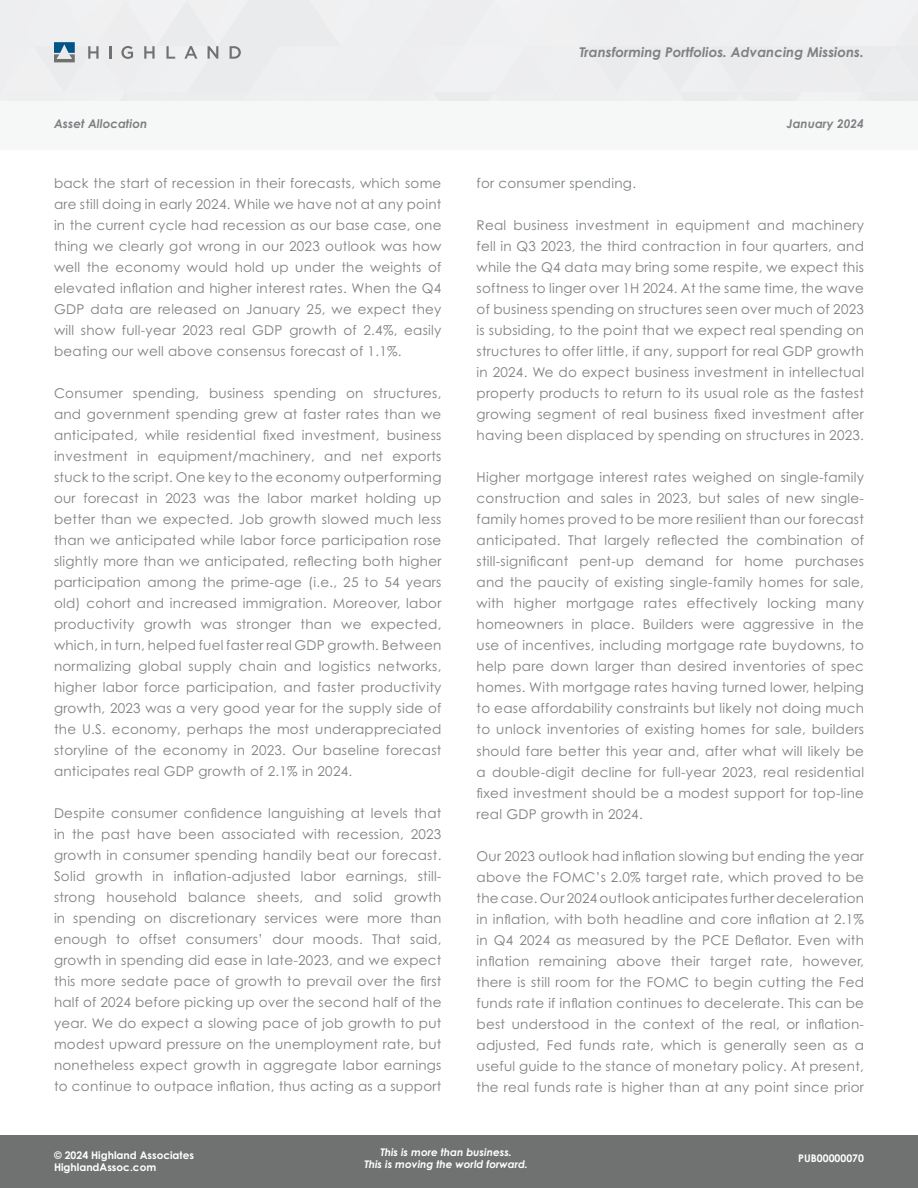
<style>
.page{position:relative;width:918px;height:1188px;background:#fff}
.page>*{position:absolute;margin:0;border:0;box-sizing:border-box;transform-origin:0 0}
.t1{font:13.5px/21px "Century Gothic Std";letter-spacing:.02em;color:#7e8083;text-align:justify}
.t2{font:italic 700 13.5px "Century Gothic Std";color:#7e8083}
.t3{font:italic 700 12px "Century Gothic Std";color:#7e8083}
.t4{font:italic 700 10.5px/12.6px "Century Gothic Std";color:#fff;text-align:center}
.t5{font:700 10.5px/12.6px "Century Gothic Std";color:#fff}
.t6{font:700 10.5px "Century Gothic";color:#fff}
</style>
<div class="page">
<div style="left:0;top:1135px;width:918px;height:53px;background:#707271"></div>
<svg style="left:54px;top:42px;width:21px;height:20px"></svg>
<svg style="left:88px;top:46px;width:11px;height:13px"></svg>
<svg style="left:110px;top:46px;width:2px;height:13px"></svg>
<svg style="left:121px;top:46px;width:12px;height:13px"></svg>
<svg style="left:144px;top:46px;width:11px;height:13px"></svg>
<svg style="left:166px;top:46px;width:9px;height:13px"></svg>
<svg style="left:184px;top:46px;width:13px;height:13px"></svg>
<svg style="left:208px;top:46px;width:10px;height:13px"></svg>
<svg style="left:230px;top:46px;width:11px;height:13px"></svg>
<div style="left:0;top:102px;width:918px;height:48px;background:#f6f8f8"></div>
<p class="t3" style="left:54px;top:116px;width:95px">Asset Allocation</p>
<p class="t1" style="left:54px;top:173px;width:389px">back the start of recession in their forecasts, which some are still doing in early 2024. While we have not at any point in the current cycle had recession as our base case, one thing we clearly got wrong in our 2023 outlook was how well the economy would hold up under the weights of elevated inflation and higher interest rates. When the Q4<br>GDP data are released on January 25, we expect they will show full-year 2023 real GDP growth of 2.4%, easily beating our well above consensus forecast of 1.1%.</p>
<p class="t1" style="left:54px;top:383px;width:389px">Consumer spending, business spending on structures, and government spending grew at faster rates than we anticipated, while residential fixed investment, business investment in equipment/machinery, and net exports stuck to the script. One key to the economy outperforming our forecast in 2023 was the labor market holding up better than we expected. Job growth slowed much less than we anticipated while labor force participation rose slightly more than we anticipated, reflecting both higher participation among the prime-age (i.e., 25 to 54 years old) cohort and increased immigration. Moreover, labor productivity growth was stronger than we expected, which, in turn, helped fuel faster real GDP growth. Between normalizing global supply chain and logistics networks, higher labor force participation, and faster productivity growth, 2023 was a very good year for the supply side of the U.S. economy, perhaps the most underappreciated storyline of the economy in 2023. Our baseline forecast anticipates real GDP growth of 2.1% in 2024.</p>
<p class="t1" style="left:54px;top:803px;width:389px">Despite consumer confidence languishing at levels that in the past have been associated with recession, 2023 growth in consumer spending handily beat our forecast.<br>Solid growth in inflation-adjusted labor earnings, still&shy;strong household balance sheets, and solid growth in spending on discretionary services were more than enough to offset consumers’ dour moods. That said, growth in spending did ease in late-2023, and we expect this more sedate pace of growth to prevail over the first half of 2024 before picking up over the second half of the year. We do expect a slowing pace of job growth to put modest upward pressure on the unemployment rate, but nonetheless expect growth in aggregate labor earnings to continue to outpace inflation, thus acting as a support</p>
<p class="t2" style="left:579px;top:44px;width:286px">Transforming Portfolios. Advancing Missions.</p>
<p class="t3" style="left:787px;top:116px;width:79px">January 2024</p>
<p class="t1" style="left:477px;top:173px;width:161px">for consumer spending.</p>
<p class="t1" style="left:477px;top:215px;width:389px">Real business investment in equipment and machinery fell in Q3 2023, the third contraction in four quarters, and while the Q4 data may bring some respite, we expect this softness to linger over 1H 2024. At the same time, the wave of business spending on structures seen over much of 2023 is subsiding, to the point that we expect real spending on structures to offer little, if any, support for real GDP growth in 2024. We do expect business investment in intellectual property products to return to its usual role as the fastest growing segment of real business fixed investment after having been displaced by spending on structures in 2023.</p>
<p class="t1" style="left:477px;top:467px;width:389px">Higher mortgage interest rates weighed on single-family construction and sales in 2023, but sales of new single&shy;family homes proved to be more resilient than our forecast anticipated. That largely reflected the combination of still-significant pent-up demand for home purchases and the paucity of existing single-family homes for sale, with higher mortgage rates effectively locking many homeowners in place. Builders were aggressive in the use of incentives, including mortgage rate buydowns, to help pare down larger than desired inventories of spec homes. With mortgage rates having turned lower, helping to ease affordability constraints but likely not doing much to unlock inventories of existing homes for sale, builders should fare better this year and, after what will likely be a double-digit decline for full-year 2023, real residential fixed investment should be a modest support for top-line real GDP growth in 2024.</p>
<p class="t1" style="left:477px;top:845px;width:389px">Our 2023 outlook had inflation slowing but ending the year above the FOMC’s 2.0% target rate, which proved to be the case. Our 2024 outlook anticipates further deceleration in inflation, with both headline and core inflation at 2.1% in Q4 2024 as measured by the PCE Deflator. Even with inflation remaining above their target rate, however, there is still room for the FOMC to begin cutting the Fed funds rate if inflation continues to decelerate. This can be best understood in the context of the real, or inflation&shy;adjusted, Fed funds rate, which is generally seen as a useful guide to the stance of monetary policy. At present, the real funds rate is higher than at any point since prior</p>
<p class="t4" style="left:364px;top:1146px;width:165px">This is more than business.<br>This is moving the world forward.</p>
<p class="t5" style="left:54px;top:1149px;width:142px">© 2024 Highland Associates<br>HighlandAssoc.com</p>
<p class="t6" style="left:798px;top:1150px;width:67px">PUB00000070</p>
</div>
